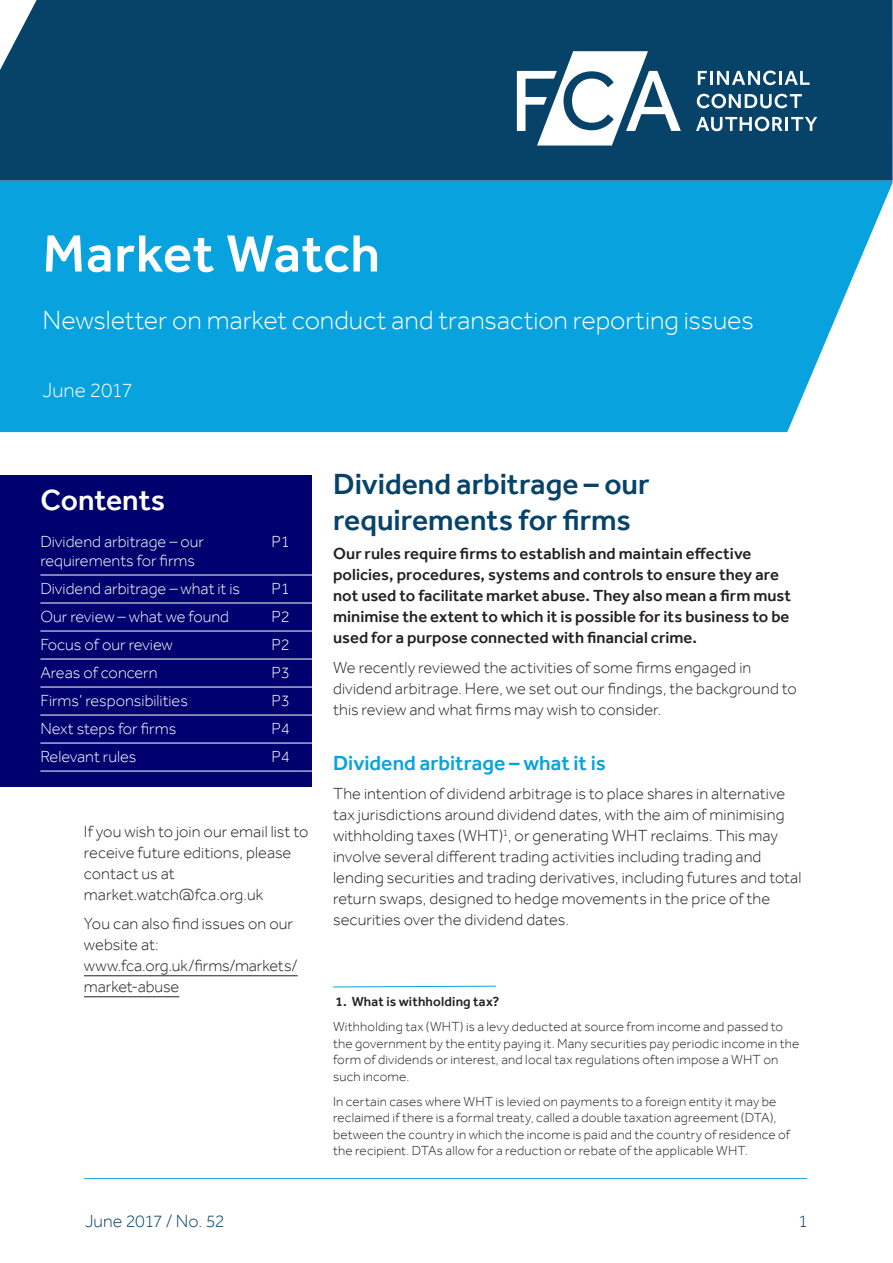
<style>
.page{position:relative;width:893px;height:1263px;background:#fff}
.page>*{position:absolute;margin:0;border:0;box-sizing:border-box;transform-origin:0 0}
.t1{font:500 54px "Effra";letter-spacing:.01em;color:#fff}
.Heading_Bold{font:500 30px/36px "Effra";color:#074269}
.t2{font:500 30px "Effra";color:#fff}
.Heading_Bold_small{font:300 27px "Effra";letter-spacing:-.005em;color:#fff}
.Header_level_1{font:500 21px "Effra";color:#08a2de}
.Heading_Bold_small-2{font:300 21px "Effra";letter-spacing:-.005em;color:#fff}
.Header_level_1-2{font:300 18px "Effra";letter-spacing:-.005em;color:#074269}
.Body_text{font:300 16.5px/21px "Effra";letter-spacing:.005em;color:#231f20}
.Body_text-2{font:500 16.5px/21px "Effra";letter-spacing:.005em;color:#231f20}
.Contents_list{font:300 16.5px "Effra";color:#fff}
.Body_text-3{font:300 13.5px/16.5px "Effra";letter-spacing:.015em;color:#231f20}
.Body_text-4{font:500 13.5px "Effra";letter-spacing:.015em;color:#231f20}
</style>
<div class="page">
<hr style="left:84px;top:1178px;width:723px;height:1px;background:#08a2de">
<div style="left:0;top:475px;width:312px;height:311px;background:#00006e"></div>
<hr style="left:40px;top:575px;width:276px;height:1px;background:#fff">
<hr style="left:40px;top:603px;width:276px;height:1px;background:#fff">
<hr style="left:40px;top:631px;width:276px;height:1px;background:#fff">
<hr style="left:40px;top:659px;width:276px;height:1px;background:#fff">
<hr style="left:40px;top:687px;width:276px;height:1px;background:#fff">
<hr style="left:40px;top:715px;width:276px;height:1px;background:#fff">
<hr style="left:40px;top:743px;width:276px;height:1px;background:#fff">
<hr style="left:40px;top:771px;width:276px;height:1px;background:#fff">
<hr style="left:84px;top:975px;width:214px;height:1px;background:#231f20">
<hr style="left:84px;top:996px;width:95px;height:1px;background:#231f20">
<div style="left:0;top:180px;width:893px;height:252px;background:#08a2de"></div>
<div style="left:0;top:0;width:893px;height:180px;background:#074269"></div>
<svg style="left:517px;top:51px;width:164px;height:95px"></svg>
<svg style="left:698px;top:71px;width:9px;height:14px"></svg>
<hr style="left:710px;top:71px;width:3px;height:14px;background:#fff">
<svg style="left:717px;top:71px;width:59px;height:14px"></svg>
<hr style="left:779px;top:71px;width:3px;height:14px;background:#fff">
<svg style="left:784px;top:71px;width:26px;height:14px"></svg>
<svg style="left:697px;top:94px;width:105px;height:14px"></svg>
<svg style="left:696px;top:117px;width:121px;height:14px"></svg>
<svg style="left:333px;top:985px;width:164px;height:3px"></svg>
<p class="t1" style="left:43px;top:221px;width:339px">Market Watch</p>
<p class="Heading_Bold_small" style="left:43px;top:304px;width:713px">Newsletter on market conduct and transaction reporting issues</p>
<p class="Heading_Bold_small-2" style="left:43px;top:378px;width:92px">June 2017</p>
<p class="t2" style="left:40px;top:482px;width:126px">Contents</p>
<p class="Contents_list" style="left:40px;top:531px;width:165px">Dividend arbitrage – our</p>
<p class="Contents_list" style="left:271px;top:531px;width:20px">P1</p>
<p class="Contents_list" style="left:40px;top:551px;width:156px">requirements for firms</p>
<p class="Contents_list" style="left:40px;top:579px;width:201px">Dividend arbitrage – what it is</p>
<p class="Contents_list" style="left:271px;top:579px;width:20px">P1</p>
<p class="Contents_list" style="left:40px;top:607px;width:190px">Our review – what we found</p>
<p class="Contents_list" style="left:271px;top:607px;width:20px">P2</p>
<p class="Contents_list" style="left:40px;top:635px;width:134px">Focus of our review</p>
<p class="Contents_list" style="left:271px;top:635px;width:20px">P2</p>
<p class="Contents_list" style="left:40px;top:663px;width:119px">Areas of concern</p>
<p class="Contents_list" style="left:271px;top:663px;width:20px">P3</p>
<p class="Contents_list" style="left:40px;top:691px;width:149px">Firms’ responsibilities</p>
<p class="Contents_list" style="left:271px;top:691px;width:20px">P3</p>
<p class="Contents_list" style="left:40px;top:719px;width:137px">Next steps for firms</p>
<p class="Contents_list" style="left:271px;top:719px;width:20px">P4</p>
<p class="Contents_list" style="left:40px;top:747px;width:98px">Relevant rules</p>
<p class="Contents_list" style="left:271px;top:747px;width:20px">P4</p>
<p class="Body_text" style="left:84px;top:820px;width:226px">If you wish to join our email list to receive future editions, please contact us at market.watch@fca.org.uk</p>
<p class="Body_text" style="left:84px;top:913px;width:215px">You can also find issues on our website at: www.fca.org.uk/firms/markets/ market-abuse</p>
<p class="Heading_Bold" style="left:333px;top:465px;width:318px">Dividend arbitrage – our requirements for firms</p>
<p class="Body_text-2" style="left:333px;top:543px;width:460px">Our rules require firms to establish and maintain effective policies, procedures, systems and controls to ensure they are not used to facilitate market abuse. They also mean a firm must minimise the extent to which it is possible for its business to be used for a purpose connected with financial crime.</p>
<p class="Body_text" style="left:333px;top:656px;width:465px">We recently reviewed the activities of some firms engaged in dividend arbitrage. Here, we set out our findings, the background to this review and what firms may wish to consider.</p>
<p class="Header_level_1" style="left:333px;top:750px;width:274px">Dividend arbitrage – what it is</p>
<p class="Body_text" style="left:333px;top:783px;width:470px">The intention of dividend arbitrage is to place shares in alternative tax jurisdictions around dividend dates, with the aim of minimising withholding taxes (WHT)<sup>1</sup>, or generating WHT reclaims. This may involve several different trading activities including trading and lending securities and trading derivatives, including futures and total return swaps, designed to hedge movements in the price of the securities over the dividend dates.</p>
<p class="Body_text-4" style="left:336px;top:994px;width:165px">1. What is withholding tax?</p>
<p class="Body_text-3" style="left:333px;top:1018px;width:468px">Withholding tax (WHT) is a levy deducted at source from income and passed to the government by the entity paying it. Many securities pay periodic income in the form of dividends or interest, and local tax regulations often impose a WHT on such income.</p>
<p class="Body_text-3" style="left:333px;top:1093px;width:458px">In certain cases where WHT is levied on payments to a foreign entity it may be reclaimed if there is a formal treaty, called a double taxation agreement (DTA), between the country in which the income is paid and the country of residence of the recipient. DTAs allow for a reduction or rebate of the applicable WHT.</p>
<p class="Header_level_1-2" style="left:85px;top:1210px;width:141px">June 2017 / No. 52</p>
<p class="Header_level_1-2" style="left:798px;top:1210px;width:11px">1</p>
</div>
